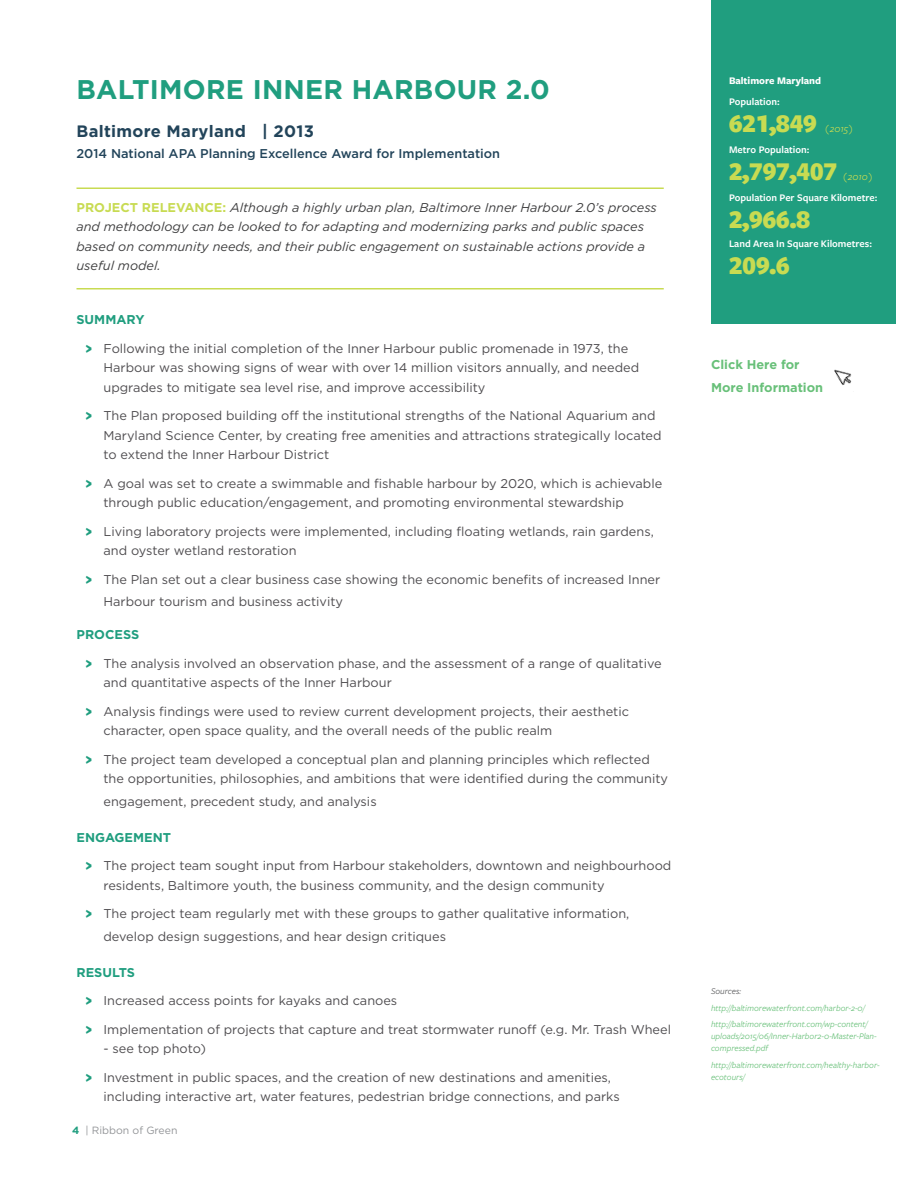
<style>
.page{position:relative;width:918px;height:1188px;background:#fff}
.page>*{position:absolute;margin:0;border:0;box-sizing:border-box;transform-origin:0 0}
.Label{font:900 27px "Freight Sans Pro";color:#c8db52}
._2_Headers{font:700 27px "Gotham";letter-spacing:.01em;color:#209e7f}
.City___Date{font:700 16.5px "Gotham";letter-spacing:.02em;color:#22445a}
.t1{font:12.75px/19.5px "Gotham";color:#4f4d50}
.Project_Relevance__2{font:italic 12.75px/19.5px "Gotham";color:#3e3e3f}
.Award{font:500 12.75px "Gotham";color:#22445a}
._4_Headers{font:700 12.75px "Gotham";color:#209e7f}
._6_Headers{font:700 12.75px/22.5px "Gotham";color:#68c079}
.Label-2{font:600 10.5px "Freight Sans Pro";color:#fff}
.Label-3{font:700 10.5px "Freight Sans Pro";color:#fff}
.t2{font:10.5px "Gotham";color:#939598}
.Label-4{font:italic 10.5px "Freight Sans Pro";color:#c8db52}
.Sidebar__Notes__L{font:italic 9px/12px "Freight Sans Pro";color:#68c079}
.Sidebar__Notes__L-2{font:italic 9px "Freight Sans Pro";color:#57585a}
.s1{font-weight:700;font-style:normal;color:#c8db52}
.s2{font-family:"Freight Sans Pro";font-weight:700;font-size:18px;color:#209e7f}
.s3{font-weight:700;color:#209e7f}
</style>
<div class="page">
<div style="left:711px;top:0;width:184px;height:324px;background:#209e7f"></div>
<hr style="left:76px;top:188px;width:588px;height:1px;background:#c8db52">
<hr style="left:76px;top:288px;width:588px;height:2px;background:#c8db52">
<img style="left:834px;top:369px;width:18px;height:16px">
<p class="_2_Headers" style="left:76px;top:74px;width:475px">BALTIMORE INNER HARBOUR 2.0</p>
<p class="City___Date" style="left:76px;top:121px;width:239px">Baltimore Maryland | 2013</p>
<p class="Award" style="left:76px;top:146px;width:425px">2014 National APA Planning Excellence Award for Implementation</p>
<p class="Project_Relevance__2" style="left:76px;top:197px;width:582px"><span class="s1">PROJECT RELEVANCE:</span> Although a highly urban plan, Baltimore Inner Harbour 2.0’s process and methodology can be looked to for adapting and modernizing parks and public spaces based on community needs, and their public engagement on sustainable actions provide a useful model.</p>
<p class="_4_Headers" style="left:76px;top:312px;width:70px">SUMMARY</p>
<p class="t1" style="left:104px;top:338px;width:537px;text-indent:-18px"><span class="s2">›</span> Following the initial completion of the Inner Harbour public promenade in 1973, the<br>Harbour was showing signs of wear with over 14 million visitors annually, and needed upgrades to mitigate sea level rise, and improve accessibility</p>
<p class="t1" style="left:104px;top:405px;width:560px;text-indent:-18px"><span class="s2">›</span> The Plan proposed building off the institutional strengths of the National Aquarium and<br>Maryland Science Center, by creating free amenities and attractions strategically located to extend the Inner Harbour District</p>
<p class="t1" style="left:104px;top:473px;width:560px;text-indent:-18px"><span class="s2">›</span> A goal was set to create a swimmable and fishable harbour by 2020, which is achievable through public education/engagement, and promoting environmental stewardship</p>
<p class="t1" style="left:104px;top:521px;width:552px;text-indent:-18px"><span class="s2">›</span> Living laboratory projects were implemented, including floating wetlands, rain gardens, and oyster wetland restoration</p>
<p class="t1" style="left:104px;top:567px;width:558px;line-height:22.5px;text-indent:-18px"><span class="s2">›</span> The Plan set out a clear business case showing the economic benefits of increased Inner<br>Harbour tourism and business activity</p>
<p class="_4_Headers" style="left:76px;top:627px;width:64px">PROCESS</p>
<p class="t1" style="left:104px;top:653px;width:560px;text-indent:-18px"><span class="s2">›</span> The analysis involved an observation phase, and the assessment of a range of qualitative and quantitative aspects of the Inner Harbour</p>
<p class="t1" style="left:104px;top:701px;width:527px;text-indent:-18px"><span class="s2">›</span> Analysis findings were used to review current development projects, their aesthetic character, open space quality, and the overall needs of the public realm</p>
<p class="t1" style="left:104px;top:749px;width:566px;text-indent:-18px"><span class="s2">›</span> The project team developed a conceptual plan and planning principles which reflected the opportunities, philosophies, and ambitions that were identified during the community</p>
<p class="t1" style="left:104px;top:791px;width:275px">engagement, precedent study, and analysis</p>
<p class="_4_Headers" style="left:76px;top:830px;width:96px">ENGAGEMENT</p>
<p class="t1" style="left:104px;top:855px;width:569px;text-indent:-18px"><span class="s2">›</span> The project team sought input from Harbour stakeholders, downtown and neighbourhood residents, Baltimore youth, the business community, and the design community</p>
<p class="t1" style="left:104px;top:902px;width:527px;line-height:22.5px;text-indent:-18px"><span class="s2">›</span> The project team regularly met with these groups to gather qualitative information, develop design suggestions, and hear design critiques</p>
<p class="_4_Headers" style="left:76px;top:965px;width:60px">RESULTS</p>
<p class="t1" style="left:86px;top:990px;width:313px"><span class="s2">›</span> Increased access points for kayaks and canoes</p>
<p class="t1" style="left:86px;top:1019px;width:587px"><span class="s2">›</span> Implementation of projects that capture and treat stormwater runoff (e.g. Mr. Trash Wheel</p>
<p class="t1" style="left:104px;top:1038px;width:104px">- see top photo)</p>
<p class="t1" style="left:104px;top:1067px;width:518px;text-indent:-18px"><span class="s2">›</span> Investment in public spaces, and the creation of new destinations and amenities, including interactive art, water features, pedestrian bridge connections, and parks</p>
<p class="t2" style="left:72px;top:1124px;width:107px"><span class="s3">4</span> | Ribbon of Green</p>
<p class="Label-3" style="left:729px;top:73px;width:94px">Baltimore Maryland</p>
<p class="Label-2" style="left:729px;top:94px;width:52px">Population:</p>
<p class="Label" style="left:729px;top:104px;width:89px">621,849</p>
<p class="Label-4" style="left:825px;top:121px;width:29px">(2015)</p>
<p class="Label-2" style="left:729px;top:142px;width:82px">Metro Population:</p>
<p class="Label" style="left:729px;top:152px;width:109px">2,797,407</p>
<p class="Label-4" style="left:843px;top:169px;width:31px">(2010)</p>
<p class="Label-2" style="left:729px;top:190px;width:150px">Population Per Square Kilometre:</p>
<p class="Label" style="left:729px;top:200px;width:83px">2,966.8</p>
<p class="Label-2" style="left:729px;top:237px;width:144px">Land Area In Square Kilometres:</p>
<p class="Label" style="left:729px;top:246px;width:62px">209.6</p>
<p class="_6_Headers" style="left:711px;top:353px;width:114px">Click Here for<br>More Information</p>
<p class="Sidebar__Notes__L-2" style="left:711px;top:986px;width:32px">Sources:</p>
<p class="Sidebar__Notes__L" style="left:711px;top:1002px;width:155px">http://baltimorewaterfront.com/harbor-2-0/</p>
<p class="Sidebar__Notes__L" style="left:711px;top:1018px;width:167px">http://baltimorewaterfront.com/wp-content/ uploads/2015/06/Inner-Harbor2-0-Master-Plan&shy;compressed.pdf</p>
<p class="Sidebar__Notes__L" style="left:711px;top:1059px;width:170px">http://baltimorewaterfront.com/healthy-harbor&shy;ecotours/</p>
</div>
